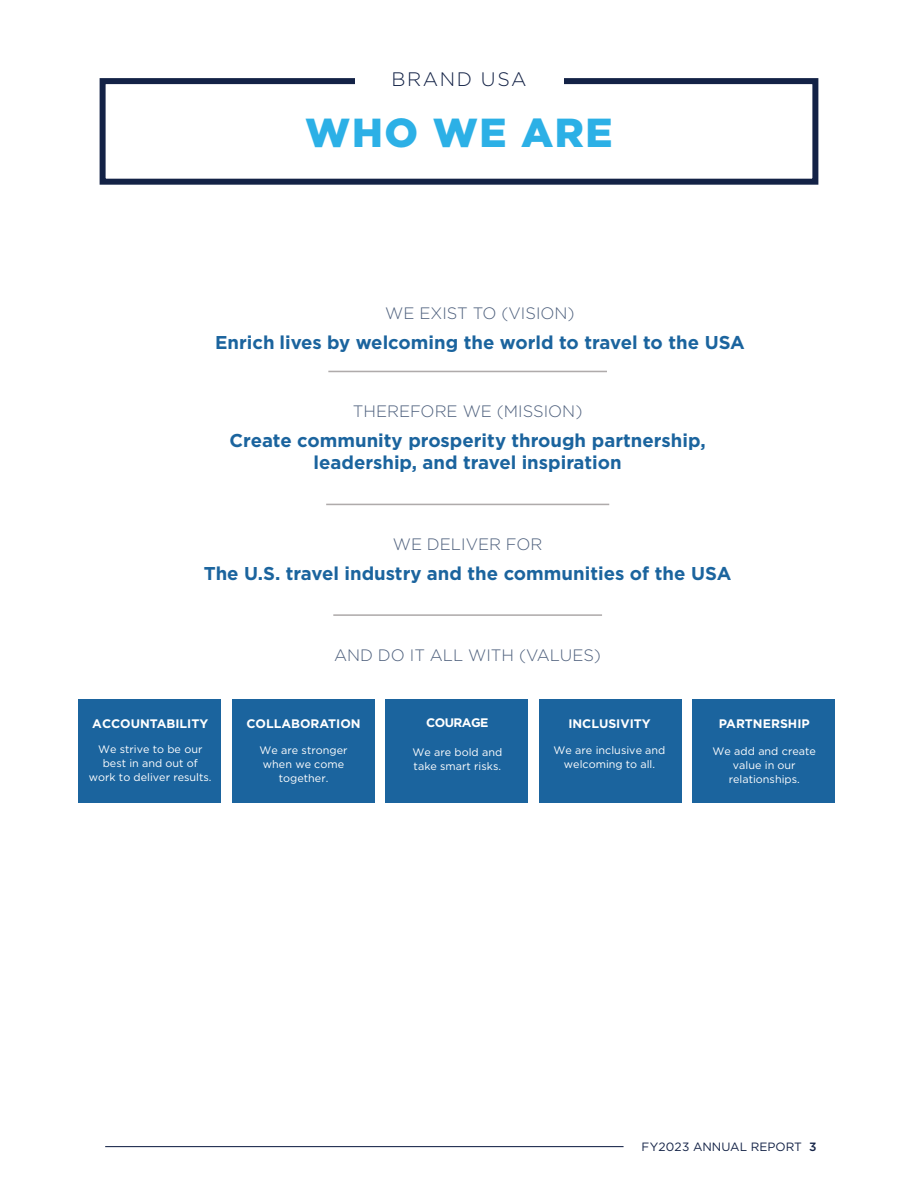
<style>
.page{position:relative;width:918px;height:1188px;background:#fff}
.page>*{position:absolute;margin:0;border:0;box-sizing:border-box;transform-origin:0 0}
.t1{font:900 40.5px "Gotham";letter-spacing:.04em;color:#2cb0e6}
.t2{font:300 19.5px "Gotham";letter-spacing:.08em;color:#132246}
.t3{font:700 18.6px/22.2px "Gotham";color:#1b649e;text-align:center}
.t4{font:300 16.5px "Gotham";color:#4e607d}
.t5{font:700 12.3px "Gotham";color:#fff}
.t6{font:700 12.3px "Gotham";letter-spacing:-.045em;color:#fff}
.t7{font:12px "Gotham";color:#132246}
.t8{font:10.8px/14.1px "Gotham";color:#fff;text-align:center}
.s1{font-weight:500}
</style>
<div class="page">
<div style="left:100px;top:78px;width:718px;height:107px;border:6px solid #132246"></div>
<div style="left:386px;top:700px;width:142px;height:103px;background:#1b649e"></div>
<hr style="left:328px;top:371px;width:279px;height:1px;background:#afabab">
<hr style="left:326px;top:504px;width:283px;height:1px;background:#afabab">
<hr style="left:333px;top:614px;width:269px;height:2px;background:#afabab">
<div style="left:78px;top:700px;width:143px;height:103px;background:#1b649e"></div>
<div style="left:232px;top:700px;width:142px;height:103px;background:#1b649e"></div>
<div style="left:539px;top:700px;width:143px;height:103px;background:#1b649e"></div>
<div style="left:692px;top:700px;width:142px;height:103px;background:#1b649e"></div>
<div style="left:355px;top:70px;width:208px;height:18px;background:#fff"></div>
<hr style="left:105px;top:1146px;width:519px;height:1px;background:#132246">
<h2 class="t2" style="left:392px;top:67px;width:136px">BRAND USA</h2>
<h1 class="t1" style="left:305px;top:105px;width:309px">WHO WE ARE</h1>
<h3 class="t4" style="left:385px;top:303px;width:191px">WE EXIST TO (VISION)</h3>
<h3 class="t3" style="left:215px;top:331px;width:531px">Enrich lives by welcoming the world to travel to the USA</h3>
<h3 class="t4" style="left:353px;top:401px;width:231px">THEREFORE WE (MISSION)</h3>
<h3 class="t3" style="left:230px;top:429px;width:478px">Create community prosperity through partnership, leadership, and travel inspiration</h3>
<h3 class="t4" style="left:393px;top:534px;width:151px">WE DELIVER FOR</h3>
<h3 class="t3" style="left:204px;top:562px;width:529px">The U.S. travel industry and the communities of the USA</h3>
<p class="t5" style="left:92px;top:715px;width:118px">ACCOUNTABILITY</p>
<p class="t8" style="left:89px;top:742px;width:124px;line-height:13.6px">We strive to be our best in and out of work to deliver results.</p>
<h3 class="t4" style="left:334px;top:645px;width:268px">AND DO IT ALL WITH (VALUES)</h3>
<p class="t5" style="left:246px;top:716px;width:116px">COLLABORATION</p>
<p class="t8" style="left:260px;top:743px;width:90px">We are stronger when we come together.</p>
<p class="t6" style="left:426px;top:715px;width:64px">COURAGE</p>
<p class="t8" style="left:412px;top:745px;width:91px;text-align:left">We are bold and take smart risks.</p>
<p class="t5" style="left:568px;top:715px;width:84px">INCLUSIVITY</p>
<p class="t8" style="left:554px;top:743px;width:113px">We are inclusive and welcoming to all.</p>
<p class="t5" style="left:719px;top:716px;width:92px">PARTNERSHIP</p>
<p class="t8" style="left:713px;top:743px;width:105px">We add and create value in our relationships.</p>
<p class="t7" style="left:642px;top:1139px;width:177px">FY2023 ANNUAL REPORT <span class="s1">3</span></p>
</div>
